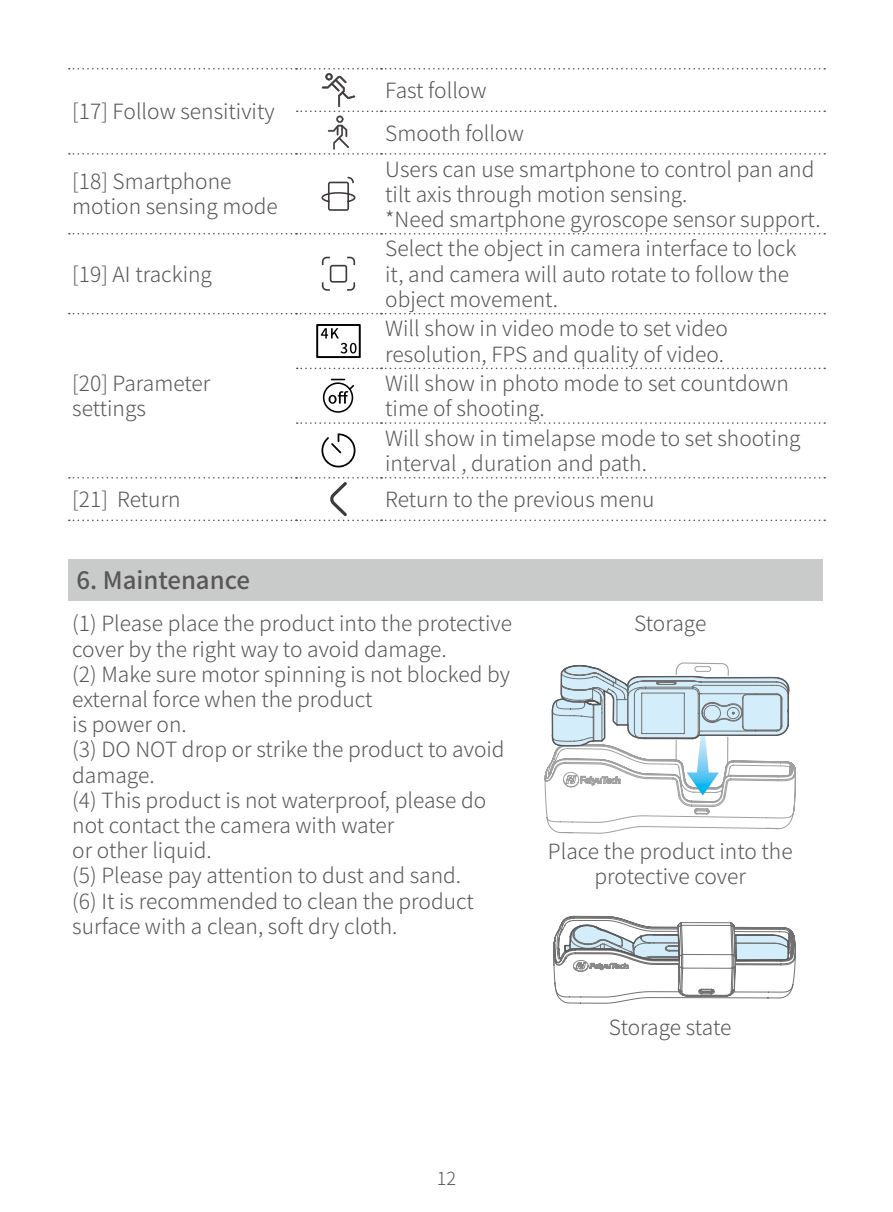
<style>
.page{position:relative;width:893px;height:1212px;background:#fff}
.page>*{position:absolute;margin:0;border:0;box-sizing:border-box;transform-origin:0 0}
.t1{font:500 24px "Source Han Sans CN";color:#595757}
.t2{font:300 21px/25.2px "Source Han Sans CN";color:#595757}
.t3{font:300 18px "Source Han Sans CN";color:#595757}
</style>
<div class="page">
<svg style="left:69px;top:233px;width:756px;height:1px"></svg>
<svg style="left:69px;top:313px;width:756px;height:1px"></svg>
<svg style="left:297px;top:368px;width:528px;height:1px"></svg>
<svg style="left:297px;top:422px;width:528px;height:2px"></svg>
<svg style="left:69px;top:68px;width:756px;height:87px"></svg>
<svg style="left:321px;top:177px;width:34px;height:34px"></svg>
<svg style="left:322px;top:257px;width:33px;height:34px"></svg>
<svg style="left:316px;top:324px;width:45px;height:34px"></svg>
<svg style="left:323px;top:379px;width:31px;height:34px"></svg>
<svg style="left:321px;top:433px;width:34px;height:34px"></svg>
<svg style="left:69px;top:477px;width:756px;height:44px"></svg>
<div style="left:68px;top:559px;width:755px;height:41px;background:#c9caca"></div>
<svg style="left:553px;top:916px;width:243px;height:88px"></svg>
<svg style="left:544px;top:662px;width:252px;height:172px"></svg>
<p class="t2" style="left:72px;top:99px;width:204px">[17] Follow sensitivity</p>
<p class="t2" style="left:72px;top:169px;width:207px">[18] Smartphone motion sensing mode</p>
<p class="t2" style="left:72px;top:262px;width:141px">[19] AI tracking</p>
<p class="t2" style="left:72px;top:371px;width:140px">[20] Parameter settings</p>
<p class="t2" style="left:385px;top:69px;width:140px;line-height:42.6px">Fast follow<br>Smooth follow</p>
<p class="t2" style="left:385px;top:157px;width:437px">Users can use smartphone to control pan and tilt axis through motion sensing.<br>*Need smartphone gyroscope sensor support.</p>
<p class="t2" style="left:385px;top:237px;width:413px">Select the object in camera interface to lock it, and camera will auto rotate to follow the object movement.</p>
<p class="t2" style="left:385px;top:317px;width:344px">Will show in video mode to set video resolution, FPS and quality of video.</p>
<p class="t2" style="left:385px;top:371px;width:405px">Will show in photo mode to set countdown time of shooting.</p>
<p class="t2" style="left:385px;top:426px;width:417px">Will show in timelapse mode to set shooting interval , duration and path.</p>
<p class="t2" style="left:72px;top:487px;width:110px">[21] Return</p>
<p class="t2" style="left:385px;top:487px;width:271px">Return to the previous menu</p>
<p class="t1" style="left:77px;top:566px;width:175px">6. Maintenance</p>
<p class="t2" style="left:72px;top:611px;width:441px">(1) Please place the product into the protective cover by the right way to avoid damage.<br>(2) Make sure motor spinning is not blocked by external force when the product<br>is power on.<br>(3) DO NOT drop or strike the product to avoid damage.<br>(4) This product is not waterproof, please do not contact the camera with water<br>or other liquid.<br>(5) Please pay attention to dust and sand.<br>(6) It is recommended to clean the product surface with a clean, soft dry cloth.</p>
<p class="t2" style="left:634px;top:611px;width:74px">Storage</p>
<p class="t2" style="left:548px;top:839px;width:246px;text-align:center">Place the product into the protective cover</p>
<p class="t3" style="left:437px;top:1168px;width:21px">12</p>
<p class="t2" style="left:609px;top:1015px;width:124px">Storage state</p>
</div>
